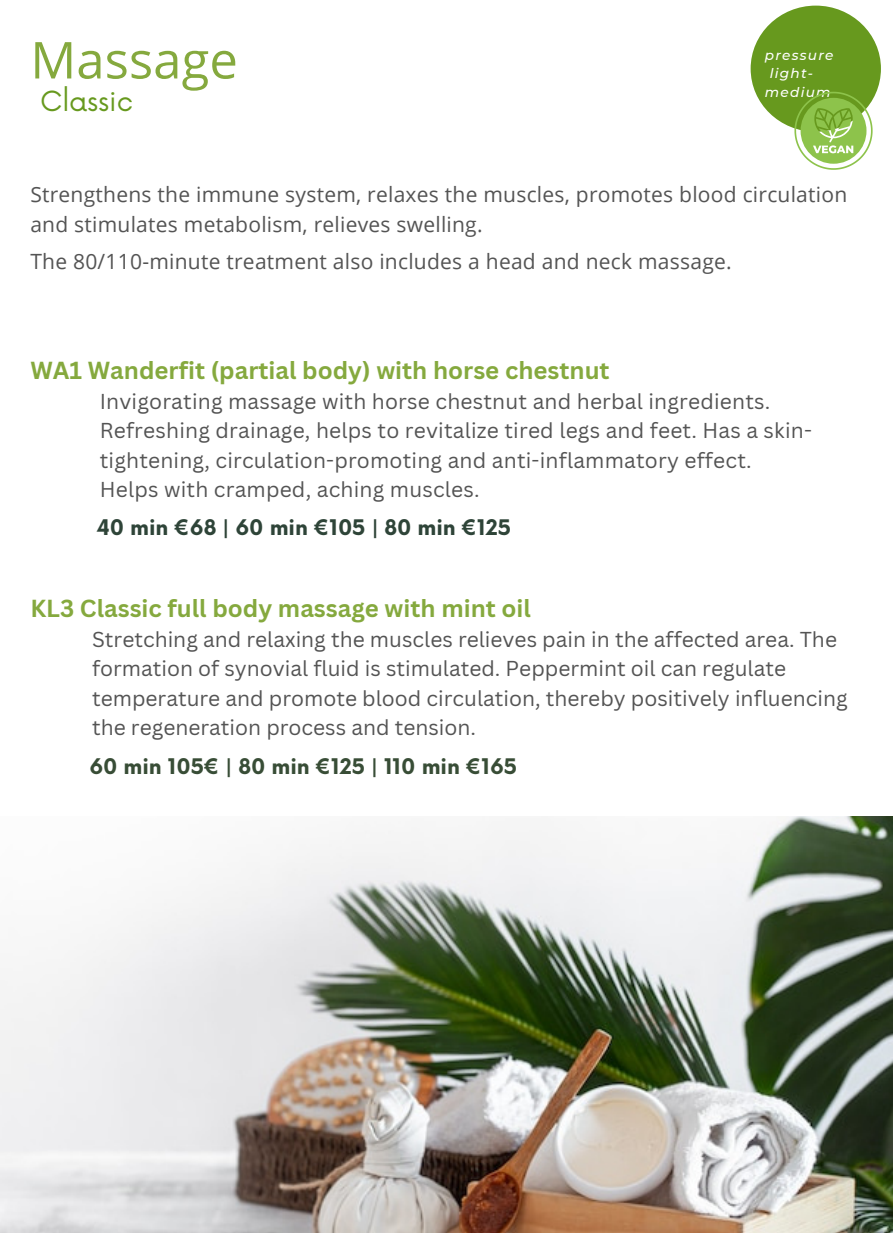
<style>
.page{position:relative;width:893px;height:1233px;background:#fff}
.page>*{position:absolute;margin:0;border:0;box-sizing:border-box;transform-origin:0 0}
.t1{font:50.85px "Open Sans";color:#85a93e}
.t2{font:27px "Now";letter-spacing:-.005em;color:#67991e}
.t3{font:700 24px "Canva Sans";color:#85a93e}
.t4{font:21px/29.2px "Canva Sans";color:#545454}
.t5{font:21px/29.2px "Open Sans";letter-spacing:.01em;color:#545454}
.t6{font:700 21px "Now";letter-spacing:-.005em;color:#384d36}
.t7{font:700 21px "Now";letter-spacing:-.005em;color:#2e4438}
.t8{font:italic 500 13.65px "Montserrat";letter-spacing:.09em;color:#fff}
</style>
<div class="page">
<div style="left:750px;top:6px;width:130px;height:126px;background:#67991e;border-radius:50%"></div>
<img style="left:0;top:817px;width:892px;height:416px">
<svg style="left:794px;top:92px;width:78px;height:78px"></svg>
<h4 class="t1" style="left:30px;top:24px;width:209px">Massage</h4>
<h3 class="t2" style="left:40px;top:86px;width:94px">Classic</h3>
<h4 class="t8" style="left:764px;top:46px;width:70px">pressure</h4>
<h4 class="t8" style="left:769px;top:65px;width:45px">light-</h4>
<h4 class="t8" style="left:764px;top:84px;width:67px">medium</h4>
<p class="t5" style="left:30px;top:180px;width:818px">Strengthens the immune system, relaxes the muscles, promotes blood circulation and stimulates metabolism, relieves swelling.</p>
<p class="t5" style="left:30px;top:246px;width:702px">The 80/110-minute treatment also includes a head and neck massage.</p>
<h1 class="t3" style="left:30px;top:353px;width:580px">WA1 Wanderfit (partial body) with horse chestnut</h1>
<h1 class="t4" style="left:100px;top:386px;width:713px">Invigorating massage with horse chestnut and herbal ingredients.<br>Refreshing drainage, helps to revitalize tired legs and feet. Has a skin&shy;tightening, circulation-promoting and anti-inflammatory effect.<br>Helps with cramped, aching muscles.</h1>
<p class="t7" style="left:96px;top:516px;width:416px">40 min €68 | 60 min €105 | 80 min €125</p>
<h4 class="t3" style="left:30px;top:591px;width:502px">KL3 Classic full body massage with mint oil</h4>
<h4 class="t4" style="left:92px;top:624px;width:757px">Stretching and relaxing the muscles relieves pain in the affected area. The formation of synovial fluid is stimulated. Peppermint oil can regulate temperature and promote blood circulation, thereby positively influencing the regeneration process and tension.</h4>
<h3 class="t6" style="left:89px;top:755px;width:429px">60 min 105€ | 80 min €125 | 110 min €165</h3>
</div>
